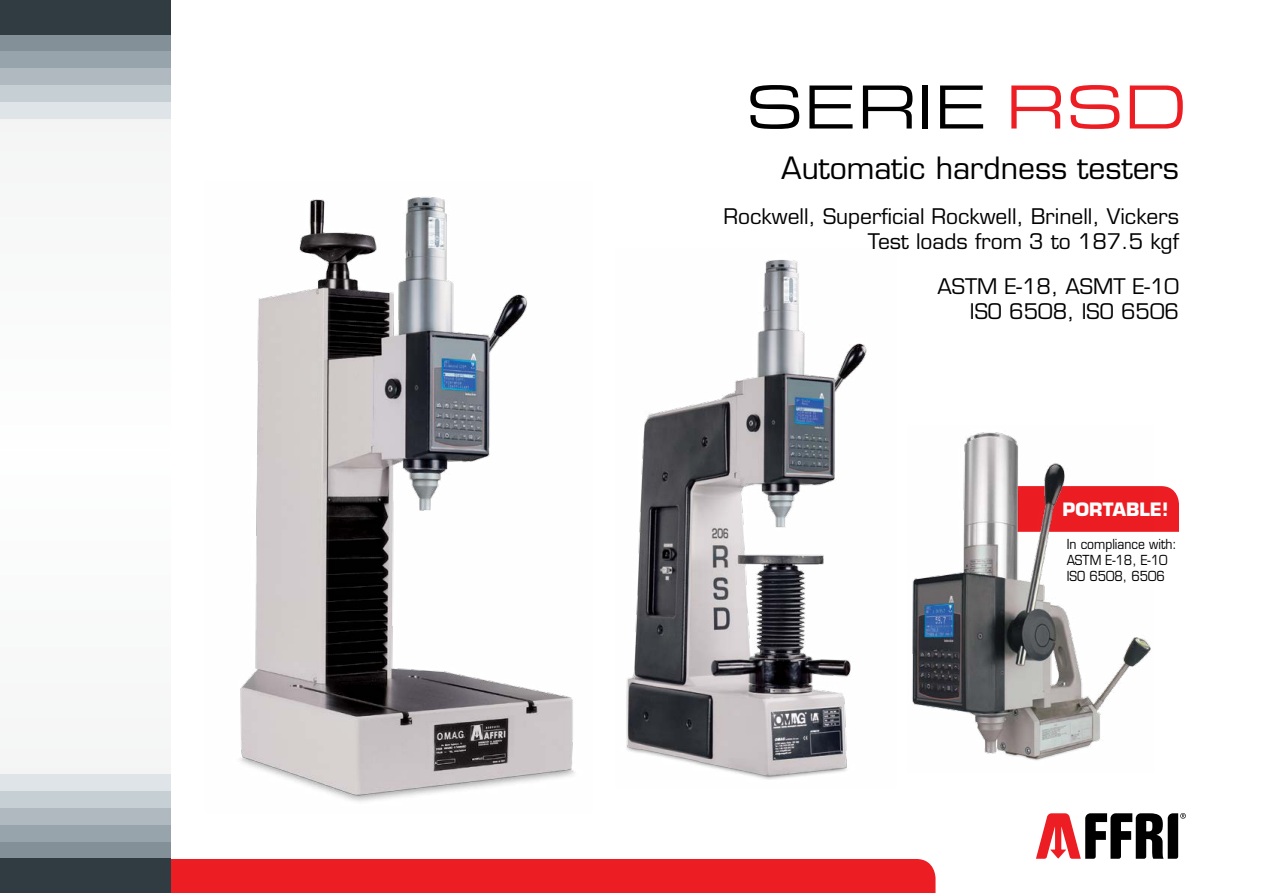
<style>
.page{position:relative;width:1263px;height:893px;background:#fff}
.page>*{position:absolute;margin:0;border:0;box-sizing:border-box;transform-origin:0 0}
.t1{font:64.5px "Eurostile Extended Roman DTC";color:#000}
.t2{font:30px "Eurostile";color:#000}
.t3{font:21px/25.2px "Eurostile";color:#000;text-align:right}
.t4{font:700 18px "Eurostile";color:#fff}
.t5{font:13.5px/16.2px "Eurostile";color:#000;scale:.9 1}
.s1{color:#ed1d24}
</style>
<div class="page">
<div style="left:0;top:111px;width:170px;height:671px;background:#f9f9fa"></div>
<div style="left:0;top:94px;width:170px;height:25px;background:#dfe4e8"></div>
<div style="left:0;top:774px;width:170px;height:25px;background:#dfe4e8"></div>
<div style="left:0;top:791px;width:170px;height:25px;background:#c6cfd4"></div>
<div style="left:170px;top:859px;width:765px;height:34px;background:#ed1d24"></div>
<div style="left:0;top:808px;width:170px;height:25px;background:#afb9bf"></div>
<div style="left:0;top:825px;width:170px;height:25px;background:#98a4ab"></div>
<div style="left:0;top:842px;width:170px;height:25px;background:#839097"></div>
<div style="left:0;top:859px;width:170px;height:34px;background:#303b42"></div>
<div style="left:0;top:77px;width:170px;height:25px;background:#c6cfd4"></div>
<div style="left:0;top:60px;width:170px;height:25px;background:#afb9bf"></div>
<div style="left:0;top:43px;width:170px;height:25px;background:#98a4ab"></div>
<div style="left:0;top:26px;width:170px;height:25px;background:#839097"></div>
<div style="left:0;top:0;width:170px;height:34px;background:#303b42"></div>
<svg style="left:1036px;top:813px;width:150px;height:46px"></svg>
<svg style="left:1153px;top:486px;width:26px;height:46px"></svg>
<img style="left:912px;top:432px;width:241px;height:329px">
<img style="left:626px;top:259px;width:241px;height:521px">
<img style="left:239px;top:197px;width:336px;height:605px">
<h1 class="t1" style="left:745px;top:73px;width:444px">SERIE <span class="s1">RSD</span></h1>
<h2 class="t2" style="left:781px;top:150px;width:399px">Automatic hardness testers</h2>
<p class="t3" style="left:723px;top:204px;width:457px">Rockwell, Superficial Rockwell, Brinell, Vickers<br>Test loads from 3 to 187.5 kgf</p>
<p class="t3" style="left:937px;top:274px;width:243px">ASTM E-18, ASMT E-10<br>ISO 6508, ISO 6506</p>
<p class="t4" style="left:1062px;top:498px;width:107px">PORTABLE!</p>
<p class="t5" style="left:1067px;top:536px;width:124px">In compliance with:<br>ASTM E-18, E-10<br>ISO 6508, 6506</p>
</div>
